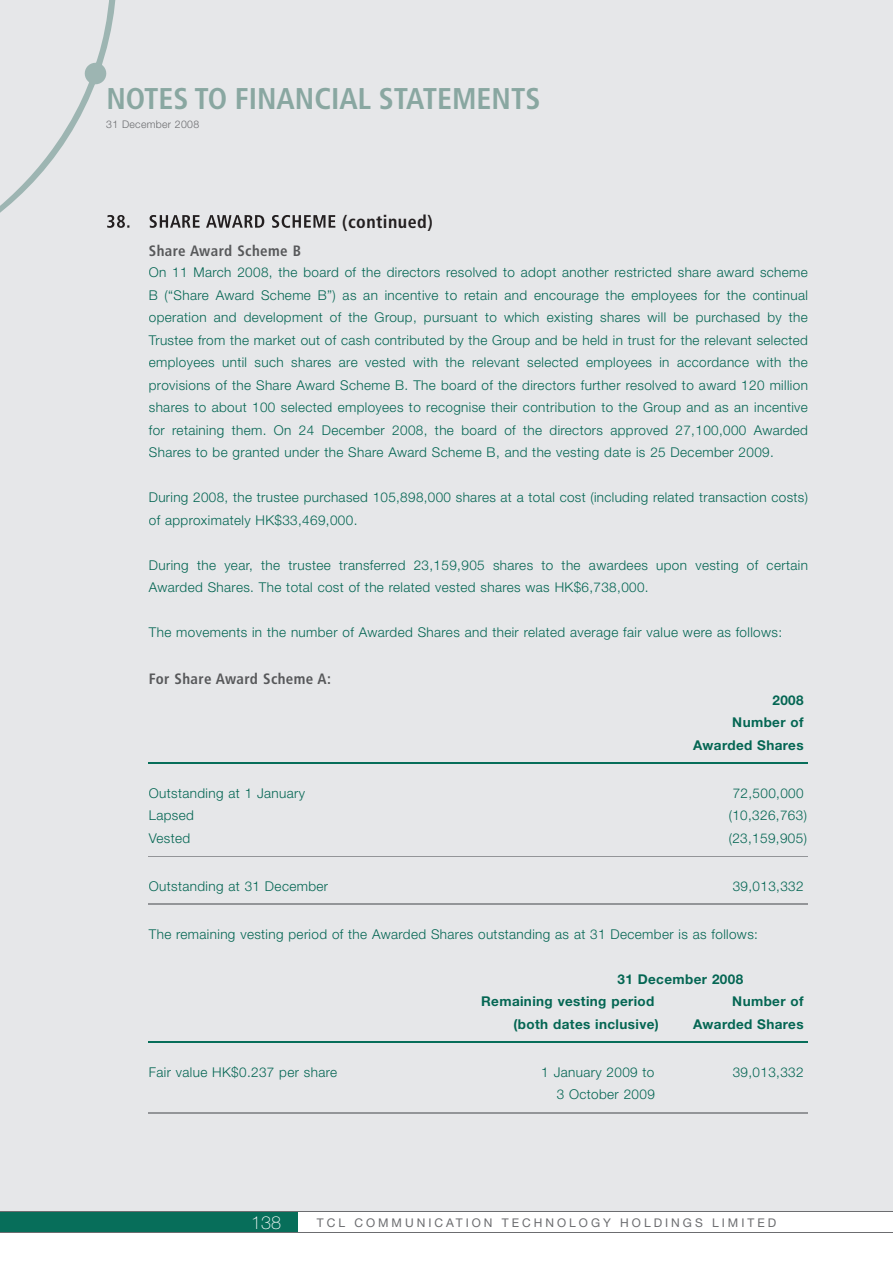
<style>
.page{position:relative;width:893px;height:1263px;background:#fff}
.page>*{position:absolute;margin:0;border:0;box-sizing:border-box;transform-origin:0 0}
.t1{font:700 condensed 30px "Frutiger LT Std";color:#89a7a1}
.t2{font:700 condensed 18px "Frutiger LT Std";letter-spacing:.025em;color:#231f20}
.t3{font:100 18px "Helvetica Neue LT Std";color:#fff}
.t4{font:700 condensed 15px "Frutiger LT Std";letter-spacing:.025em;color:#57585a}
.t5{font:300 13.5px/22.5px "Helvetica Neue LT Std";letter-spacing:.03em;color:#046653}
.t6{font:700 13.5px/22.5px "Helvetica Neue LT Std";letter-spacing:.03em;color:#046653;text-align:right}
.t7{font:12px "Helvetica Neue LT Std";letter-spacing:.25em;color:#6c6d70}
.t8{font:300 10.5px "Helvetica Neue LT Std";letter-spacing:.03em;color:#6c6d70}
</style>
<div class="page">
<div style="left:0;top:0;width:893px;height:1212px;background:#e6e7e9"></div>
<div style="left:0;top:1211px;width:298px;height:22px;background:#076e5a"></div>
<hr style="left:0;top:1211px;width:893px;height:1px;background:#6c6d70">
<hr style="left:0;top:1232px;width:893px;height:1px;background:#6c6d70">
<svg style="left:0;top:0;width:116px;height:213px"></svg>
<svg style="left:83px;top:61px;width:25px;height:25px"></svg>
<svg style="left:313px;top:215px;width:22px;height:13px"></svg>
<svg style="left:107px;top:215px;width:204px;height:13px"></svg>
<hr style="left:149px;top:763px;width:659px;height:1px;background:#076e5a">
<hr style="left:149px;top:856px;width:659px;height:1px;background:#939598">
<hr style="left:149px;top:904px;width:659px;height:1px;background:#939598">
<hr style="left:149px;top:1042px;width:659px;height:1px;background:#076e5a">
<hr style="left:149px;top:1112px;width:659px;height:2px;background:#939598">
<h1 class="t1" style="left:107px;top:81px;width:435px">NOTES TO FINANCIAL STATEMENTS</h1>
<p class="t8" style="left:106px;top:120px;width:94px">31 December 2008</p>
<h2 class="t2" style="left:342px;top:211px;width:92px">(continued)</h2>
<p class="t4" style="left:149px;top:242px;width:154px">Share Award Scheme B</p>
<p class="t5" style="left:149px;top:263px;width:661px;text-align:justify">On 11 March 2008, the board of the directors resolved to adopt another restricted share award scheme B (“Share Award Scheme B”) as an incentive to retain and encourage the employees for the continual operation and development of the Group, pursuant to which existing shares will be purchased by the Trustee from the market out of cash contributed by the Group and be held in trust for the relevant selected employees until such shares are vested with the relevant selected employees in accordance with the provisions of the Share Award Scheme B. The board of the directors further resolved to award 120 million shares to about 100 selected employees to recognise their contribution to the Group and as an incentive for retaining them. On 24 December 2008, the board of the directors approved 27,100,000 Awarded Shares to be granted under the Share Award Scheme B, and the vesting date is 25 December 2009.</p>
<p class="t5" style="left:149px;top:488px;width:661px">During 2008, the trustee purchased 105,898,000 shares at a total cost (including related transaction costs) of approximately HK$33,469,000.</p>
<p class="t5" style="left:149px;top:555px;width:661px">During the year, the trustee transferred 23,159,905 shares to the awardees upon vesting of certain<br>Awarded Shares. The total cost of the related vested shares was HK$6,738,000.</p>
<p class="t5" style="left:149px;top:623px;width:635px">The movements in the number of Awarded Shares and their related average fair value were as follows:</p>
<p class="t4" style="left:149px;top:669px;width:184px">For Share Award Scheme A:</p>
<p class="t6" style="left:693px;top:690px;width:112px">2008<br>Number of<br>Awarded Shares</p>
<p class="t5" style="left:149px;top:783px;width:158px">Outstanding at 1 January</p>
<p class="t5" style="left:733px;top:783px;width:72px">72,500,000</p>
<p class="t5" style="left:149px;top:806px;width:47px">Lapsed</p>
<p class="t5" style="left:729px;top:806px;width:80px">(10,326,763)</p>
<p class="t5" style="left:149px;top:828px;width:43px">Vested</p>
<p class="t5" style="left:729px;top:828px;width:80px">(23,159,905)</p>
<p class="t5" style="left:149px;top:876px;width:181px">Outstanding at 31 December</p>
<p class="t5" style="left:733px;top:876px;width:72px">39,013,332</p>
<p class="t5" style="left:149px;top:924px;width:611px">The remaining vesting period of the Awarded Shares outstanding as at 31 December is as follows:</p>
<p class="t6" style="left:481px;top:969px;width:264px;text-align:left;text-indent:136px">31 December 2008<br>Remaining vesting period</p>
<p class="t6" style="left:732px;top:992px;width:73px">Number of</p>
<p class="t6" style="left:513px;top:1014px;width:147px">(both dates inclusive)</p>
<p class="t6" style="left:693px;top:1014px;width:112px">Awarded Shares</p>
<p class="t5" style="left:149px;top:1062px;width:190px">Fair value HK$0.237 per share</p>
<p class="t5" style="left:541px;top:1062px;width:115px">1 January 2009 to</p>
<p class="t5" style="left:733px;top:1062px;width:72px">39,013,332</p>
<p class="t5" style="left:557px;top:1085px;width:100px">3 October 2009</p>
<h2 class="t3" style="left:251px;top:1212px;width:32px">138</h2>
<p class="t7" style="left:317px;top:1216px;width:461px">TCL COMMUNICATION TECHNOLOGY HOLDINGS LIMITED</p>
</div>
